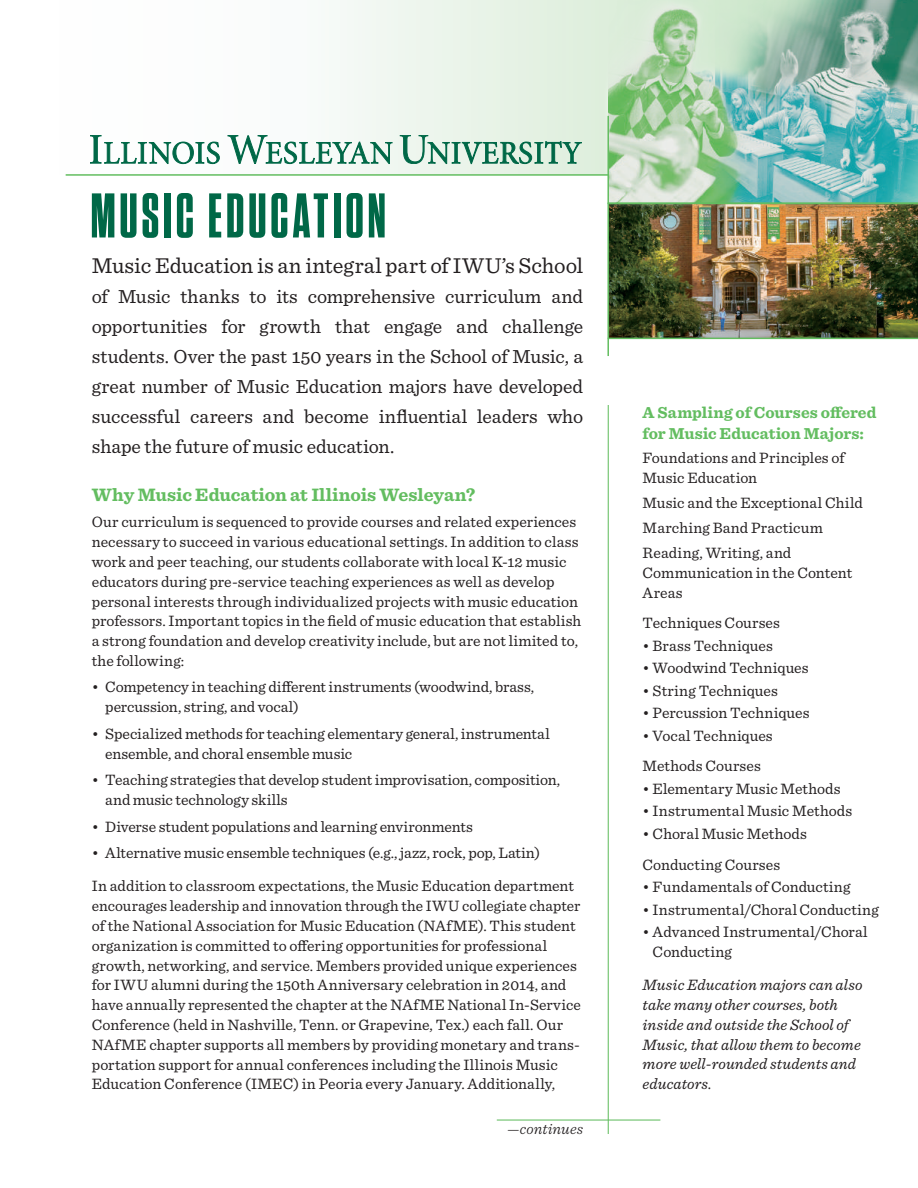
<style>
.page{position:relative;width:918px;height:1188px;background:#fff}
.page>*{position:absolute;margin:0;border:0;box-sizing:border-box;transform-origin:0 0}
.t1{font:700 63px "Tungsten Condensed";letter-spacing:.065em;color:#006847}
.t2{font:22.5px "Sentinel";color:#231f20}
.t3{font:19.8px/30px "Sentinel";letter-spacing:-.005em;color:#231f20;text-align:justify}
.t4{font:700 18.75px "Sentinel";color:#63bd60}
.t5{font:700 16.5px/21px "Sentinel";letter-spacing:.005em;color:#63bd60}
.t6{font:15.75px/19.8px "Sentinel";letter-spacing:.005em;color:#231f20}
.t7{font:italic 15.75px/19.8px "Sentinel";letter-spacing:.005em;color:#231f20}
.t8{font:italic 300 15.75px "Sentinel";letter-spacing:.005em;color:#231f20}
</style>
<div class="page">
<svg style="left:65px;top:0;width:537px;height:176px"></svg>
<img style="left:609px;top:208px;width:309px;height:130px">
<div style="left:602px;top:0;width:316px;height:208px;background:#fff;opacity:.55"></div>
<hr style="left:66px;top:174px;width:543px;height:2px;background:#63bd60">
<svg style="left:90px;top:135px;width:130px;height:29px"></svg>
<svg style="left:228px;top:135px;width:164px;height:29px"></svg>
<svg style="left:400px;top:135px;width:182px;height:29px;background:#a6cbb9"></svg>
<hr style="left:608px;top:338px;width:310px;height:1px;background:#63bd60">
<hr style="left:607px;top:116px;width:2px;height:240px;background:#63bd60">
<hr style="left:608px;top:203px;width:310px;height:1px;background:#63bd60">
<hr style="left:608px;top:405px;width:1px;height:729px;background:#63bd60">
<hr style="left:497px;top:1120px;width:163px;height:1px;background:#63bd60">
<h1 class="t1" style="left:91px;top:185px;width:297px">MUSIC EDUCATION</h1>
<h2 class="t2" style="left:92px;top:248px;width:493px">Music Education is an integral part of IWU’s School</h2>
<p class="t3" style="left:92px;top:280px;width:493px">of Music thanks to its comprehensive curriculum and opportunities for growth that engage and challenge students. Over the past 150 years in the School of Music, a great number of Music Education majors have developed successful careers and become influential leaders who shape the future of music education.</p>
<p class="t4" style="left:92px;top:480px;width:385px">Why Music Education at Illinois Wesleyan?</p>
<p class="t6" style="left:92px;top:511px;width:491px">Our curriculum is sequenced to provide courses and related experiences necessary to succeed in various educational settings. In addition to class work and peer teaching, our students collaborate with local K-12 music educators during pre-service teaching experiences as well as develop personal interests through individualized projects with music education professors. Important topics in the field of music education that establish a strong foundation and develop creativity include, but are not limited to, the following:</p>
<p class="t6" style="left:105px;top:676px;width:430px;text-indent:-13px">• Competency in teaching different instruments (woodwind, brass, percussion, string, and vocal)</p>
<p class="t6" style="left:105px;top:723px;width:446px;text-indent:-13px">• Specialized methods for teaching elementary general, instrumental ensemble, and choral ensemble music</p>
<p class="t6" style="left:105px;top:769px;width:456px;text-indent:-13px">• Teaching strategies that develop student improvisation, composition, and music technology skills</p>
<p class="t6" style="left:92px;top:815px;width:383px">• Diverse student populations and learning environments</p>
<p class="t6" style="left:92px;top:835px;width:484px;line-height:33.3px">• Alternative music ensemble techniques (e.g., jazz, rock, pop, Latin)<br>In addition to classroom expectations, the Music Education department</p>
<p class="t6" style="left:92px;top:895px;width:491px">encourages leadership and innovation through the IWU collegiate chapter of the National Association for Music Education (NAfME). This student organization is committed to offering opportunities for professional growth, networking, and service. Members provided unique experiences for IWU alumni during the 150th Anniversary celebration in 2014, and have annually represented the chapter at the NAfME National In-Service Conference (held in Nashville, Tenn. or Grapevine, Tex.) each fall. Our NAfME chapter supports all members by providing monetary and trans&shy;portation support for annual conferences including the Illinois Music Education Conference (IMEC) in Peoria every January. Additionally,</p>
<p class="t8" style="left:507px;top:1117px;width:78px">—continues</p>
<p class="t5" style="left:643px;top:401px;width:235px">A Sampling of Courses offered for Music Education Majors:</p>
<p class="t6" style="left:643px;top:447px;width:204px">Foundations and Principles of<br>Music Education</p>
<p class="t6" style="left:643px;top:489px;width:222px;line-height:25.2px">Music and the Exceptional Child<br>Marching Band Practicum<br>Reading, Writing, and</p>
<p class="t6" style="left:643px;top:562px;width:211px">Communication in the Content<br>Areas</p>
<p class="t6" style="left:643px;top:612px;width:139px">Techniques Courses</p>
<p class="t6" style="left:643px;top:635px;width:132px">• Brass Techniques</p>
<p class="t6" style="left:643px;top:657px;width:168px">• Woodwind Techniques</p>
<p class="t6" style="left:643px;top:680px;width:137px">• String Techniques</p>
<p class="t6" style="left:643px;top:702px;width:168px">• Percussion Techniques</p>
<p class="t6" style="left:643px;top:719px;width:132px;line-height:30.6px">• Vocal Techniques<br>Methods Courses</p>
<p class="t6" style="left:643px;top:778px;width:200px">• Elementary Music Methods</p>
<p class="t6" style="left:643px;top:800px;width:211px">• Instrumental Music Methods</p>
<p class="t6" style="left:643px;top:817px;width:166px;line-height:30.6px">• Choral Music Methods<br>Conducting Courses</p>
<p class="t6" style="left:643px;top:876px;width:209px">• Fundamentals of Conducting</p>
<p class="t6" style="left:643px;top:898px;width:238px">• Instrumental/Choral Conducting</p>
<p class="t6" style="left:653px;top:921px;width:217px;text-indent:-10px">• Advanced Instrumental/Choral<br>Conducting</p>
<p class="t7" style="left:643px;top:974px;width:221px">Music Education majors can also take many other courses, both inside and outside the School of<br>Music, that allow them to become more well-rounded students and educators.</p>
</div>
